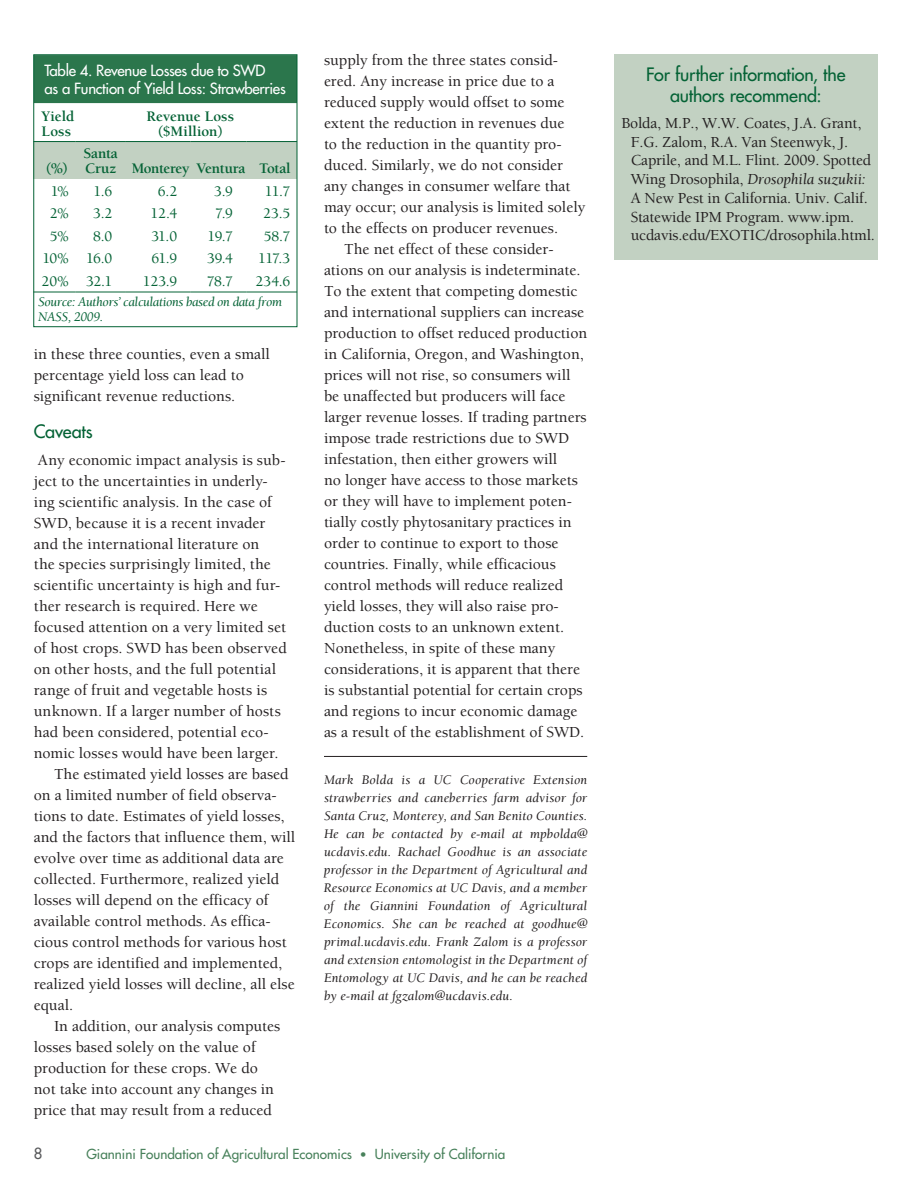
<style>
.page{position:relative;width:918px;height:1188px;background:#fff}
.page>*{position:absolute;margin:0;border:0;box-sizing:border-box;transform-origin:0 0}
.t1{font:500 18px "Futura Std";letter-spacing:-.01em;color:#046235}
.t2{font:500 15.75px/21px "Berkeley Std";color:#231f20}
.t3{font:500 15px "Berkeley Std";letter-spacing:-.025em;color:#046235}
.t4{font:500 15px/18px "Futura Std";letter-spacing:-.02em;color:#fff}
.t5{font:700 15px/15px "Berkeley Std";letter-spacing:-.01em;color:#046235}
.t6{font:500 15px "Futura Std";color:#57585a}
.t7{font:italic 13.5px/18px "Berkeley Std";letter-spacing:.01em;color:#231f20;text-align:justify}
.t8{font:500 13.5px "Futura Std";color:#48815b}
.t9{font:italic 13.5px/15px "Berkeley Std";letter-spacing:-.025em;color:#046235}
.s1{font-size:12px}
.s2{font-weight:400;font-style:italic}
</style>
<div class="page">
<div style="left:33px;top:142px;width:43px;height:37px;background:#c2d1c2"></div>
<div style="left:76px;top:142px;width:50px;height:37px;background:#c2d1c2"></div>
<div style="left:126px;top:142px;width:65px;height:37px;background:#c2d1c2"></div>
<div style="left:191px;top:142px;width:55px;height:37px;background:#c2d1c2"></div>
<div style="left:246px;top:142px;width:51px;height:37px;background:#c2d1c2"></div>
<hr style="left:33px;top:141px;width:43px;height:1px;background:#046235">
<hr style="left:76px;top:141px;width:50px;height:1px;background:#046235">
<hr style="left:126px;top:141px;width:65px;height:1px;background:#046235">
<hr style="left:191px;top:141px;width:55px;height:1px;background:#046235">
<hr style="left:246px;top:141px;width:51px;height:1px;background:#046235">
<hr style="left:33px;top:292px;width:43px;height:1px;background:#046235">
<hr style="left:76px;top:292px;width:50px;height:1px;background:#046235">
<hr style="left:126px;top:292px;width:65px;height:1px;background:#046235">
<hr style="left:191px;top:292px;width:55px;height:1px;background:#046235">
<hr style="left:246px;top:292px;width:51px;height:1px;background:#046235">
<div style="left:34px;top:55px;width:263px;height:48px;background:#2b764c"></div>
<div style="left:614px;top:54px;width:264px;height:205px;background:#c2d1c2"></div>
<hr style="left:324px;top:756px;width:263px;height:1px;background:#231f20">
<div style="left:33px;top:54px;width:264px;height:273px;border:1px solid #046235"></div>
<p class="t4" style="left:45px;top:62px;width:243px">Table 4. Revenue Losses due to SWD<br>as a Function of Yield Loss: Strawberries</p>
<p class="t5" style="left:42px;top:109px;width:34px">Yield<br>Loss</p>
<p class="t5" style="left:147px;top:109px;width:89px;text-align:center">Revenue Loss ($Million)</p>
<p class="t5" style="left:46px;top:161px;width:23px">(%)</p>
<p class="t5" style="left:84px;top:146px;width:209px">Santa<br>Cruz Monterey Ventura Total</p>
<p class="t3" style="left:51px;top:183px;width:20px">1%</p>
<p class="t3" style="left:94px;top:183px;width:20px">1.6</p>
<p class="t3" style="left:158px;top:183px;width:21px">6.2</p>
<p class="t3" style="left:214px;top:183px;width:20px">3.9</p>
<p class="t3" style="left:265px;top:183px;width:27px">11.7</p>
<p class="t3" style="left:50px;top:206px;width:21px">2%</p>
<p class="t3" style="left:93px;top:206px;width:21px">3.2</p>
<p class="t3" style="left:151px;top:206px;width:28px">12.4</p>
<p class="t3" style="left:215px;top:206px;width:19px">7.9</p>
<p class="t3" style="left:263px;top:206px;width:29px">23.5</p>
<p class="t3" style="left:50px;top:228px;width:20px">5%</p>
<p class="t3" style="left:93px;top:228px;width:21px">8.0</p>
<p class="t3" style="left:151px;top:228px;width:27px">31.0</p>
<p class="t3" style="left:208px;top:228px;width:27px">19.7</p>
<p class="t3" style="left:264px;top:228px;width:28px">58.7</p>
<p class="t3" style="left:42px;top:251px;width:72px">10% 16.0</p>
<p class="t3" style="left:151px;top:251px;width:27px">61.9</p>
<p class="t3" style="left:207px;top:251px;width:27px">39.4</p>
<p class="t3" style="left:258px;top:251px;width:33px">117.3</p>
<p class="t3" style="left:42px;top:273px;width:72px">20% 32.1</p>
<p class="t3" style="left:143px;top:273px;width:36px">123.9</p>
<p class="t3" style="left:207px;top:273px;width:28px">78.7</p>
<p class="t3" style="left:255px;top:273px;width:36px">234.6</p>
<p class="t9" style="left:38px;top:294px;width:245px">Source: Authors’ calculations based on data from<br>NASS, 2009.</p>
<p class="t2" style="left:34px;top:344px;width:238px">in these three counties, even a small percentage yield loss can lead to significant revenue reductions.</p>
<p class="t1" style="left:34px;top:420px;width:61px">Caveats</p>
<p class="t2" style="left:34px;top:449px;width:255px">Any economic impact analysis is sub&shy;ject to the uncertainties in underly&shy;ing scientific analysis. In the case of SWD, because it is a recent invader and the international literature on<br>the species surprisingly limited, the scientific uncertainty is high and fur&shy;ther research is required. Here we focused attention on a very limited set of host crops. SWD has been observed on other hosts, and the full potential range of fruit and vegetable hosts is unknown. If a larger number of hosts had been considered, potential eco&shy;nomic losses would have been larger.</p>
<p class="t2" style="left:34px;top:764px;width:263px;text-indent:20px">The estimated yield losses are based on a limited number of field observa&shy;tions to date. Estimates of yield losses, and the factors that influence them, will evolve over time as additional data are collected. Furthermore, realized yield losses will depend on the efficacy of available control methods. As effica&shy;cious control methods for various host crops are identified and implemented, realized yield losses will decline, all else equal.</p>
<p class="t2" style="left:34px;top:1016px;width:248px;text-indent:20px">In addition, our analysis computes losses based solely on the value of production for these crops. We do not take into account any changes in price that may result from a reduced</p>
<p class="t2" style="left:324px;top:50px;width:263px">supply from the three states consid&shy;ered. Any increase in price due to a reduced supply would offset to some extent the reduction in revenues due<br>to the reduction in the quantity pro&shy;duced. Similarly, we do not consider any changes in consumer welfare that may occur; our analysis is limited solely to the effects on producer revenues.</p>
<p class="t2" style="left:324px;top:239px;width:265px;text-indent:20px">The net effect of these consider&shy;ations on our analysis is indeterminate.<br>To the extent that competing domestic and international suppliers can increase production to offset reduced production in California, Oregon, and Washington, prices will not rise, so consumers will be unaffected but producers will face larger revenue losses. If trading partners impose trade restrictions due to SWD infestation, then either growers will<br>no longer have access to those markets or they will have to implement poten&shy;tially costly phytosanitary practices in order to continue to export to those countries. Finally, while efficacious control methods will reduce realized yield losses, they will also raise pro&shy;duction costs to an unknown extent.<br>Nonetheless, in spite of these many considerations, it is apparent that there is substantial potential for certain crops and regions to incur economic damage as a result of the establishment of SWD.</p>
<p class="t7" style="left:324px;top:771px;width:265px">Mark Bolda is a UC Cooperative Extension strawberries and caneberries farm advisor for Santa Cruz, Monterey, and San Benito Counties.<br>He can be contacted by e-mail at mpbolda@ ucdavis.edu. Rachael Goodhue is an associate professor in the Department of Agricultural and Resource Economics at UC Davis, and a member of the Giannini Foundation of Agricultural Economics. She can be reached at goodhue@ primal.ucdavis.edu. Frank Zalom is a professor and extension entomologist in the Department of Entomology at UC Davis, and he can be reached by e-mail at fgzalom@ucdavis.edu.</p>
<p class="t6" style="left:34px;top:1144px;width:10px">8</p>
<p class="t8" style="left:86px;top:1145px;width:421px">Giannini Foundation of Agricultural Economics <span class="s1">•</span> University of California</p>
<p class="t1" style="left:646px;top:63px;width:201px">For further information, the</p>
<p class="t1" style="left:670px;top:84px;width:153px">authors recommend:</p>
<p class="t2" style="left:622px;top:113px;width:241px">Bolda, M.P., W.W. Coates, J.A. Grant,</p>
<p class="t2" style="left:631px;top:133px;width:246px;line-height:18.8px">F.G. Zalom, R.A. Van Steenwyk, J.<br>Caprile, and M.L. Flint. 2009. Spotted Wing Drosophila, <span class="s2">Drosophila suzukii:<br></span>A New Pest in California. Univ. Calif.<br>Statewide IPM Program. www.ipm. ucdavis.edu/EXOTIC/drosophila.html.</p>
</div>
